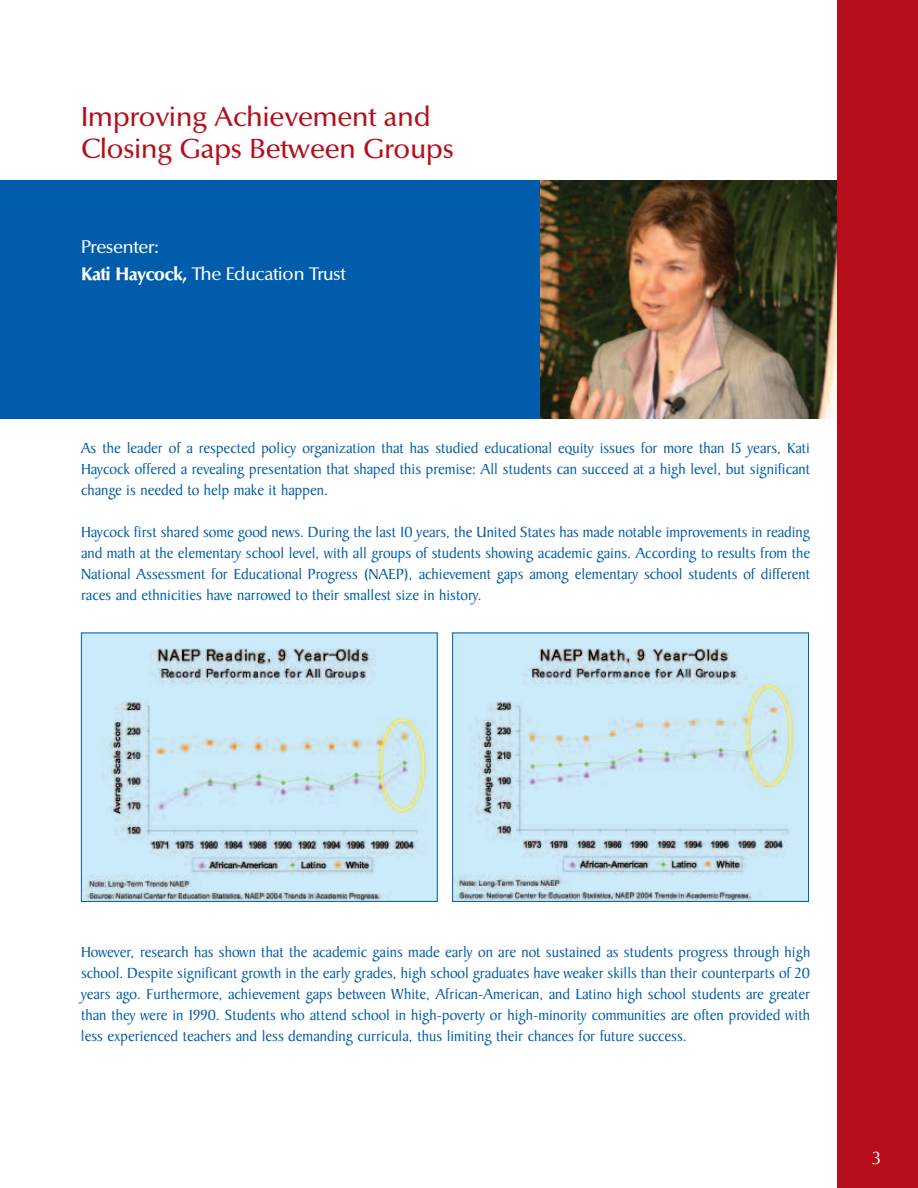
<style>
.page{position:relative;width:918px;height:1188px;background:#fff}
.page>*{position:absolute;margin:0;border:0;box-sizing:border-box;transform-origin:0 0}
.t1{font:500 27px/31.5px "Optima BQ";color:#b50e1a}
.t2{font:500 18px/27.2px "Optima BQ";letter-spacing:-.01em;color:#fff}
.t3{font:18px "Optima BQ";color:#fff}
.t4{font:15.75px/21px "Baker Signet";color:#015dab;text-align:justify}
.s1{font-weight:700}
</style>
<div class="page">
<div style="left:0;top:180px;width:918px;height:238px;background:#015dab"></div>
<div style="left:837px;top:0;width:81px;height:1188px;background:#b50e1a"></div>
<img style="left:540px;top:180px;width:297px;height:238px">
<img style="left:83px;top:635px;width:353px;height:265px">
<div style="left:81px;top:633px;width:357px;height:269px;border:1px solid #015dab"></div>
<img style="left:454px;top:635px;width:353px;height:265px">
<div style="left:452px;top:633px;width:357px;height:269px;border:1px solid #015dab"></div>
<h1 class="t1" style="left:81px;top:102px;width:374px">Improving Achievement and<br>Closing Gaps Between Groups</h1>
<p class="t2" style="left:81px;top:234px;width:266px">Presenter:<br><span class="s1">Kati Haycock,</span> The Education Trust</p>
<p class="t4" style="left:81px;top:439px;width:731px">As the leader of a respected policy organization that has studied educational equity issues for more than 15 years, Kati Haycock offered a revealing presentation that shaped this premise: All students can succeed at a high level, but significant change is needed to help make it happen.</p>
<p class="t4" style="left:81px;top:523px;width:731px">Haycock first shared some good news. During the last 10 years, the United States has made notable improvements in reading and math at the elementary school level, with all groups of students showing academic gains. According to results from the National Assessment for Educational Progress (NAEP), achievement gaps among elementary school students of different races and ethnicities have narrowed to their smallest size in history.</p>
<p class="t4" style="left:81px;top:943px;width:731px">However, research has shown that the academic gains made early on are not sustained as students progress through high school. Despite significant growth in the early grades, high school graduates have weaker skills than their counterparts of 20 years ago. Furthermore, achievement gaps between White, African-American, and Latino high school students are greater than they were in 1990. Students who attend school in high-poverty or high-minority communities are often provided with less experienced teachers and less demanding curricula, thus limiting their chances for future success.</p>
<p class="t3" style="left:872px;top:1149px;width:11px">3</p>
</div>
